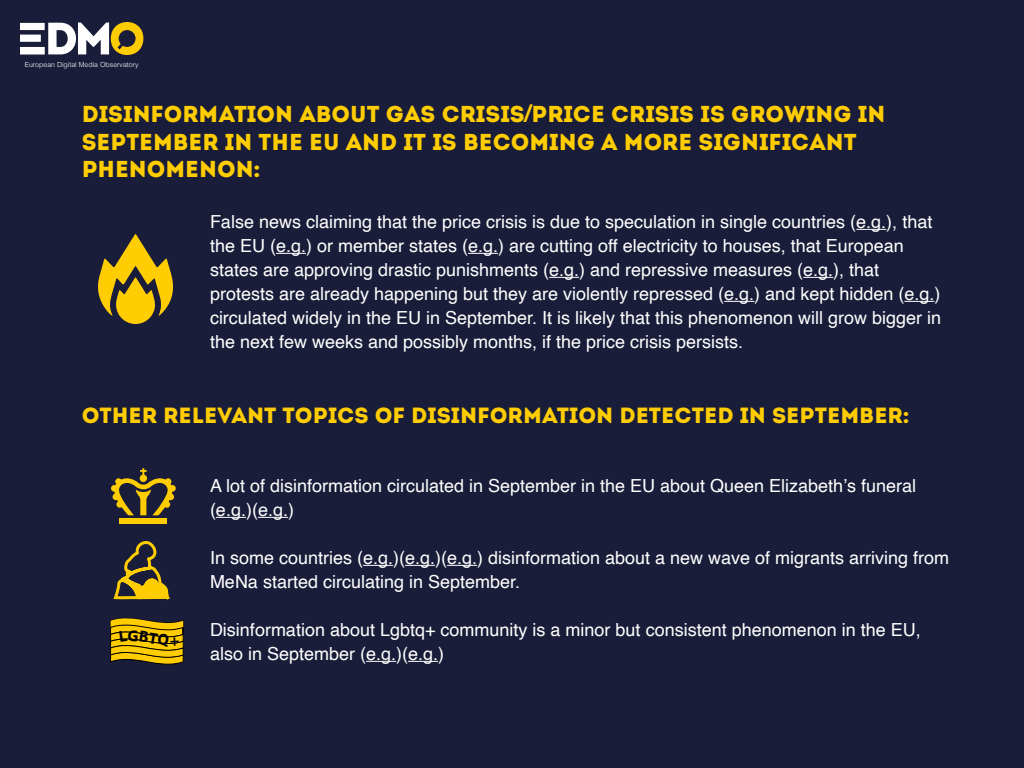
<style>
.page{position:relative;width:1024px;height:768px;background:#1a1d39}
.page>*{position:absolute;margin:0;border:0;box-sizing:border-box;transform-origin:0 0}
.t1{font:23px/27.6px "Intro Demo Black Caps";color:#ffcd02}
.t2{font:22px "Intro Demo Black Caps";color:#ffcd02}
.t3{font:18px/24px "Helvetica";color:#fff}
.t4{font:300 7px "Helvetica";color:#fff}
.s1{font-family:"Helvetica";font-weight:700;font-size:24px}
</style>
<div class="page">
<svg style="left:20px;top:22px;width:123px;height:33px"></svg>
<hr style="left:856px;top:229px;width:30px;height:1px;background:#fff">
<hr style="left:276px;top:253px;width:30px;height:1px;background:#fff">
<hr style="left:468px;top:253px;width:30px;height:1px;background:#fff">
<hr style="left:549px;top:277px;width:30px;height:1px;background:#fff">
<hr style="left:803px;top:277px;width:30px;height:1px;background:#fff">
<hr style="left:724px;top:301px;width:30px;height:1px;background:#fff">
<hr style="left:904px;top:301px;width:30px;height:1px;background:#fff">
<svg style="left:98px;top:234px;width:75px;height:90px"></svg>
<hr style="left:216px;top:517px;width:30px;height:1px;background:#fff">
<hr style="left:258px;top:517px;width:30px;height:1px;background:#fff">
<hr style="left:363px;top:565px;width:30px;height:1px;background:#fff">
<hr style="left:405px;top:565px;width:30px;height:1px;background:#fff">
<hr style="left:447px;top:565px;width:30px;height:1px;background:#fff">
<hr style="left:366px;top:661px;width:30px;height:1px;background:#fff">
<hr style="left:408px;top:661px;width:30px;height:1px;background:#fff">
<svg style="left:110px;top:468px;width:74px;height:197px"></svg>
<p class="t4" style="left:25px;top:62px;width:115px">European Digital Media Observatory</p>
<p class="t1" style="left:82px;top:100px;width:805px">DISINFORMATION ABOUT GAS CRISIS<span class="s1">/</span>PRICE CRISIS IS GROWING IN<br>SEPTEMBER IN THE EU AND IT IS BECOMING A MORE SIGNIFICANT<br>PHENOMENON:</p>
<p class="t3" style="left:210px;top:211px;width:733px">False news claiming that the price crisis is due to speculation in single countries (e.g.), that the EU (e.g.) or member states (e.g.) are cutting off electricity to houses, that European states are approving drastic punishments (e.g.) and repressive measures (e.g.), that protests are already happening but they are violently repressed (e.g.) and kept hidden (e.g.) circulated widely in the EU in September. It is likely that this phenomenon will grow bigger in the next few weeks and possibly months, if the price crisis persists.</p>
<p class="t2" style="left:82px;top:401px;width:830px">OTHER RELEVANT TOPICS OF DISINFORMATION DETECTED IN SEPTEMBER:</p>
<p class="t3" style="left:210px;top:475px;width:708px">A lot of disinformation circulated in September in the EU about Queen Elizabeth’s funeral (e.g.)(e.g.)</p>
<p class="t3" style="left:210px;top:547px;width:741px">In some countries (e.g.)(e.g.)(e.g.) disinformation about a new wave of migrants arriving from<br>MeNa started circulating in September.</p>
<p class="t3" style="left:210px;top:619px;width:712px">Disinformation about Lgbtq+ community is a minor but consistent phenomenon in the EU, also in September (e.g.)(e.g.)</p>
</div>
